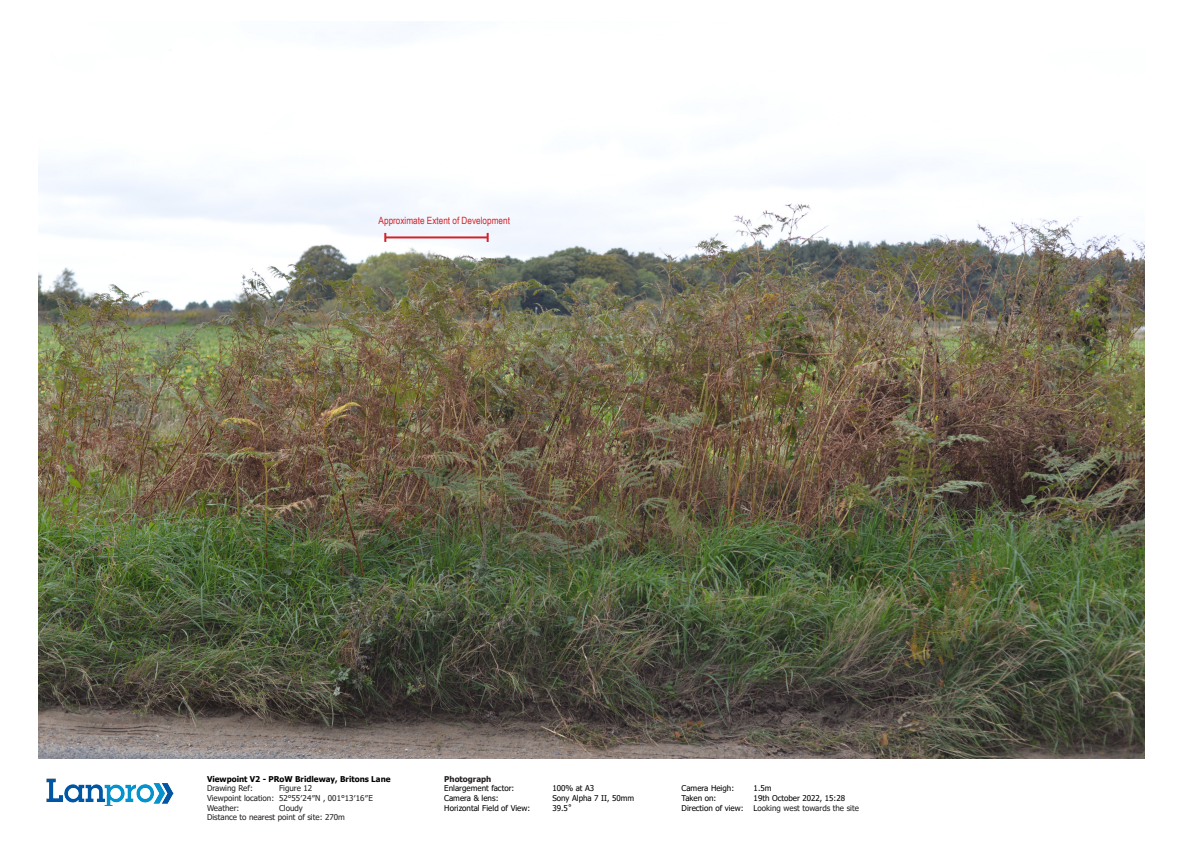
<style>
.page{position:relative;width:1191px;height:842px;background:#fff}
.page>*{position:absolute;margin:0;border:0;box-sizing:border-box;transform-origin:0 0}
.t1{font:10px "Arial Narrow";color:#d1232a}
.t2{font:8px "Tahoma";color:#000}
.t3{font:8px "Tahoma";color:#231f20}
.t4{font:700 8px "Tahoma";color:#000}
.t5{font:700 8px "Tahoma";color:#231f20}
.s1{color:#000}
</style>
<div class="page">
<img style="left:46px;top:778px;width:128px;height:28px">
<img style="left:38px;top:21px;width:1106px;height:737px">
<hr style="left:385px;top:236px;width:102px;height:2px;background:#d1232a">
<svg style="left:384px;top:233px;width:2px;height:9px"></svg>
<svg style="left:486px;top:233px;width:2px;height:9px"></svg>
<p class="t1" style="left:378px;top:213px;width:133px">Approximate Extent of Development</p>
<p class="t4" style="left:207px;top:773px;width:185px">Viewpoint V2 - PRoW Bridleway, Britons Lane</p>
<p class="t3" style="left:207px;top:783px;width:47px">Drawing Ref:</p>
<p class="t3" style="left:279px;top:783px;width:35px">Figure 12</p>
<p class="t3" style="left:207px;top:793px;width:167px">Viewpoint location: 52°55′24″N , 001°13′16″E</p>
<p class="t3" style="left:207px;top:802px;width:34px">Weather:</p>
<p class="t3" style="left:279px;top:802px;width:25px">Cloudy</p>
<p class="t3" style="left:207px;top:812px;width:139px">Distance to nearest point of site: 270m</p>
<p class="t5" style="left:444px;top:773px;width:49px">Photograph</p>
<p class="t2" style="left:444px;top:783px;width:72px">Enlargement factor:</p>
<p class="t2" style="left:552px;top:783px;width:43px">100% at A3</p>
<p class="t2" style="left:444px;top:793px;width:56px">Camera &amp; lens:</p>
<p class="t2" style="left:552px;top:793px;width:83px">Sony Alpha 7 II, 50mm</p>
<p class="t2" style="left:444px;top:802px;width:87px">Horizontal Field of View:</p>
<p class="t2" style="left:552px;top:802px;width:21px">39.5˚</p>
<p class="t2" style="left:681px;top:783px;width:54px">Camera Heigh:</p>
<p class="t2" style="left:753px;top:783px;width:19px">1.5m</p>
<p class="t2" style="left:681px;top:793px;width:36px">Taken on:</p>
<p class="t2" style="left:753px;top:793px;width:93px">19th October 2022, 15:28</p>
<p class="t2" style="left:681px;top:802px;width:63px">Direction of view:</p>
<p class="t3" style="left:753px;top:802px;width:107px"><span class="s1">L</span>ooking west towards the site</p>
</div>
